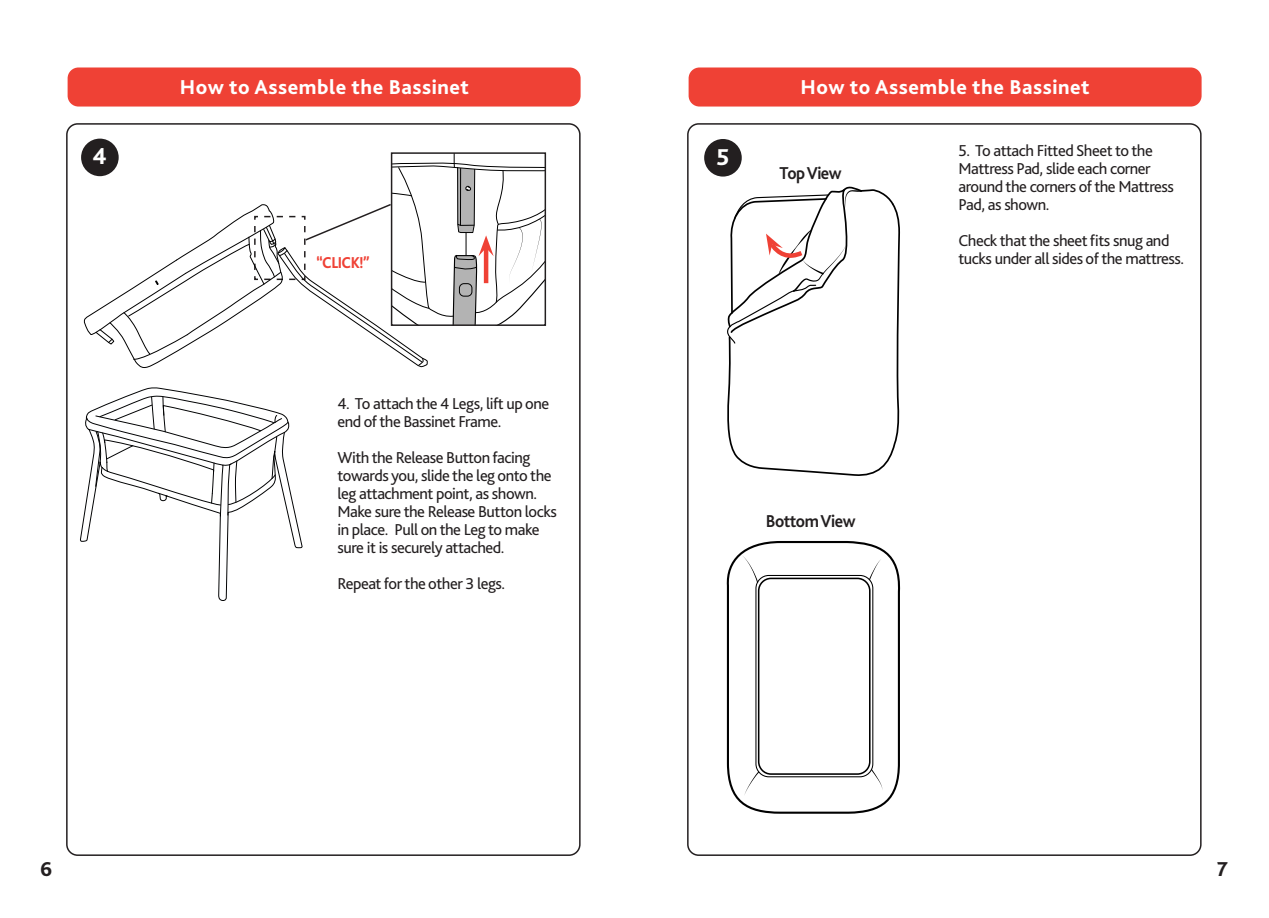
<style>
.page{position:relative;width:1269px;height:918px;background:#fff}
.page>*{position:absolute;margin:0;border:0;box-sizing:border-box;transform-origin:0 0}
.t1{font:800 24px "Bliss 2";color:#fff}
.t2{font:800 21px "Bliss 2";letter-spacing:.025em;color:#fff}
.t3{font:800 21px "Bliss 2";color:#231f20}
.t4{font:700 18px "Bliss 2";letter-spacing:-.03em;color:#231f20;scale:.95 1}
.t5{font:16.5px/18px "Bliss 2";letter-spacing:-.03em;color:#231f20}
.t6{font:800 16.5px "Bliss 2";letter-spacing:-.03em;color:#ef4135;scale:.9 1}
</style>
<div class="page">
<div style="left:68px;top:68px;width:513px;height:39px;background:#ef4135;border-radius:11px"></div>
<div style="left:689px;top:68px;width:513px;height:39px;background:#ef4135;border-radius:11px"></div>
<div style="left:81px;top:139px;width:38px;height:37px;background:#231f20;border-radius:50%"></div>
<div style="left:704px;top:139px;width:38px;height:38px;background:#231f20;border-radius:50%"></div>
<svg style="left:80px;top:387px;width:223px;height:214px"></svg>
<svg style="left:86px;top:396px;width:202px;height:121px"></svg>
<svg style="left:727px;top:206px;width:173px;height:270px"></svg>
<svg style="left:726px;top:541px;width:175px;height:273px"></svg>
<svg style="left:727px;top:186px;width:168px;height:159px"></svg>
<svg style="left:82px;top:153px;width:463px;height:215px"></svg>
<p class="t2" style="left:180px;top:74px;width:291px">How to Assemble the Bassinet</p>
<p class="t1" style="left:93px;top:142px;width:16px">4</p>
<p class="t1" style="left:716px;top:142px;width:14px">5</p>
<p class="t6" style="left:316px;top:253px;width:60px">“CLICK!”</p>
<p class="t2" style="left:801px;top:74px;width:291px">How to Assemble the Bassinet</p>
<p class="t4" style="left:780px;top:162px;width:67px">Top View</p>
<p class="t5" style="left:958px;top:141px;width:196px">5. To attach Fitted Sheet to the</p>
<p class="t5" style="left:958px;top:159px;width:217px">Mattress Pad, slide each corner around the corners of the Mattress<br>Pad, as shown.</p>
<p class="t5" style="left:958px;top:231px;width:227px">Check that the sheet fits snug and tucks under all sides of the mattress.</p>
<p class="t5" style="left:338px;top:394px;width:213px">4. To attach the 4 Legs, lift up one end of the Bassinet Frame.</p>
<p class="t5" style="left:338px;top:448px;width:194px">With the Release Button facing</p>
<p class="t5" style="left:338px;top:466px;width:221px">towards you, slide the leg onto the leg attachment point, as shown.<br>Make sure the Release Button locks in place. Pull on the Leg to make sure it is securely attached.</p>
<p class="t5" style="left:338px;top:574px;width:169px">Repeat for the other 3 legs.</p>
<p class="t4" style="left:766px;top:510px;width:96px">Bottom View</p>
<p class="t3" style="left:40px;top:856px;width:14px">6</p>
<p class="t3" style="left:1217px;top:856px;width:12px">7</p>
</div>
